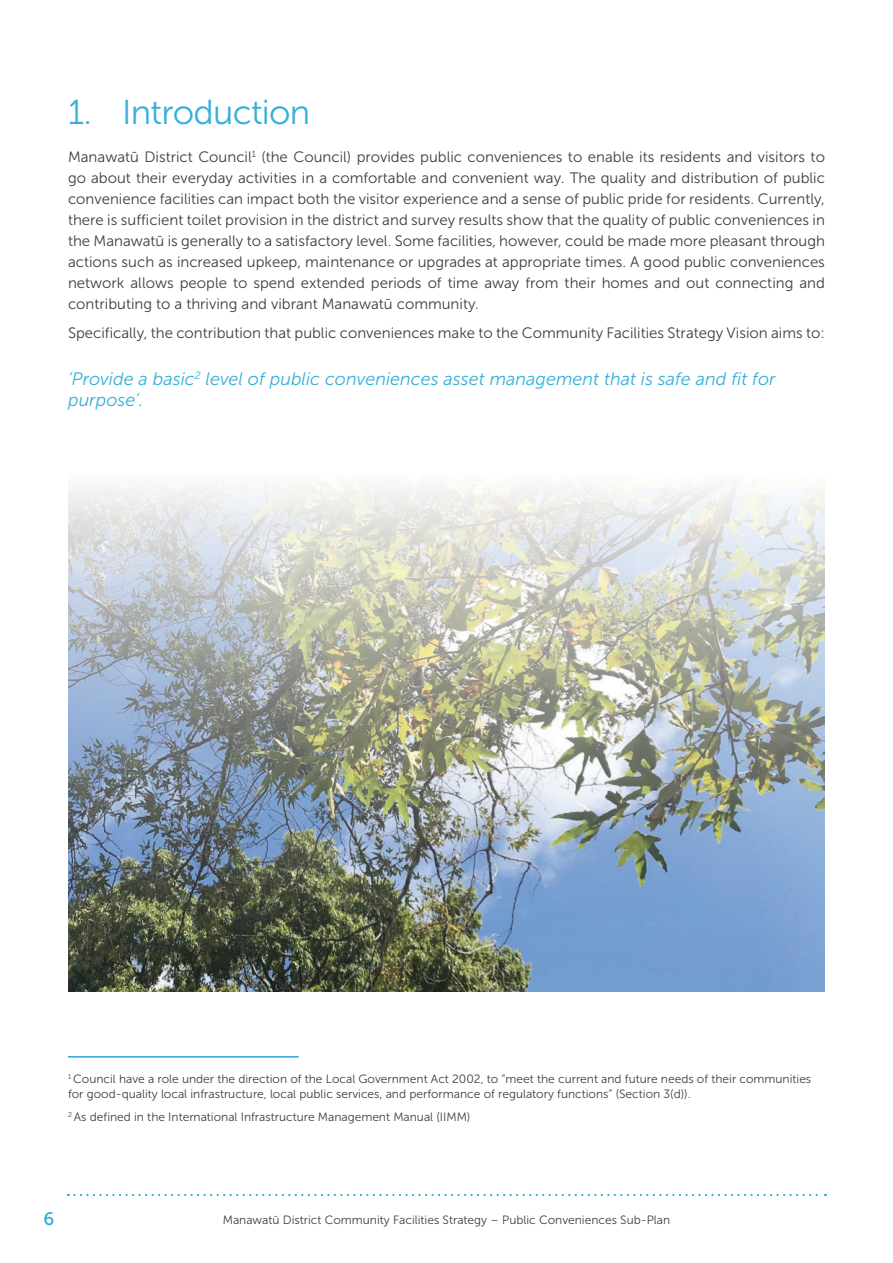
<style>
.page{position:relative;width:893px;height:1263px;background:#fff}
.page>*{position:absolute;margin:0;border:0;box-sizing:border-box;transform-origin:0 0}
.Subheading{font:34.5px "Museo Sans 300";letter-spacing:-.02em;color:#36afd9}
.Pull_Quote{font:italic 18px/21px "Museo Sans 300";color:#36afd9}
.t1{font:18px "Museo Sans 500";color:#24a7d6}
.Body_Copy{font:15px/21px "Museo Sans 300";color:#3e3e3f;text-align:justify}
.Footnote{font:12px/15px "Museo Sans 300";color:#3e3e3f}
</style>
<div class="page">
<svg style="left:68px;top:1194px;width:758px;height:2px"></svg>
<hr style="left:68px;top:1056px;width:231px;height:1px;background:#24a7d6">
<img style="left:68px;top:484px;width:756px;height:507px">
<p class="Subheading" style="left:68px;top:93px;width:244px">1. Introduction</p>
<p class="Body_Copy" style="left:68px;top:146px;width:758px">Manawatū District Council<sup>1</sup> (the Council) provides public conveniences to enable its residents and visitors to go about their everyday activities in a comfortable and convenient way. The quality and distribution of public convenience facilities can impact both the visitor experience and a sense of public pride for residents. Currently, there is sufficient toilet provision in the district and survey results show that the quality of public conveniences in the Manawatū is generally to a satisfactory level. Some facilities, however, could be made more pleasant through actions such as increased upkeep, maintenance or upgrades at appropriate times. A good public conveniences network allows people to spend extended periods of time away from their homes and out connecting and contributing to a thriving and vibrant Manawatū community.</p>
<p class="Body_Copy" style="left:68px;top:323px;width:758px">Specifically, the contribution that public conveniences make to the Community Facilities Strategy Vision aims to:</p>
<p class="Pull_Quote" style="left:68px;top:368px;width:709px">‘Provide a basic<sup>2</sup> level of public conveniences asset management that is safe and fit for purpose’.</p>
<p class="Footnote" style="left:68px;top:1071px;width:745px"><sup>1</sup> Council have a role under the direction of the Local Government Act 2002, to “meet the current and future needs of their communities for good-quality local infrastructure, local public services, and performance of regulatory functions” (Section 3(d)).</p>
<p class="Footnote" style="left:68px;top:1110px;width:404px"><sup>2</sup> As defined in the International Infrastructure Management Manual (IIMM)</p>
<p class="t1" style="left:43px;top:1209px;width:12px">6</p>
<p class="Footnote" style="left:223px;top:1212px;width:449px">Manawatū District Community Facilities Strategy – Public Conveniences Sub-Plan</p>
</div>
